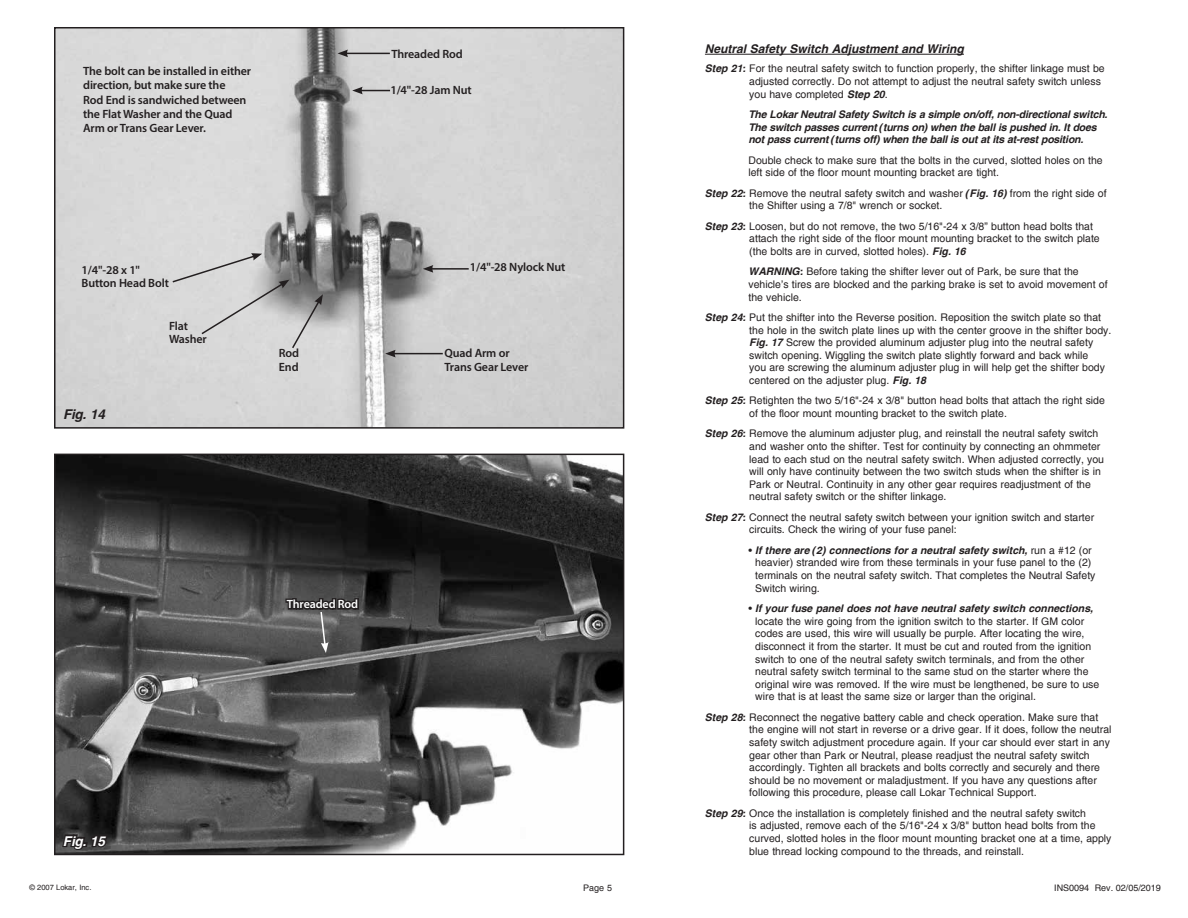
<style>
.page{position:relative;width:1188px;height:918px;background:#fff}
.page>*{position:absolute;margin:0;border:0;box-sizing:border-box;transform-origin:0 0}
.t1{font:italic 700 13.5px "Helvetica";color:#231f20}
.t2{font:italic 700 13.5px "Helvetica";color:#fff}
.t3{font:600 12px/14.4px "Myriad Pro";letter-spacing:-.01em;color:#231f20}
.t4{font:italic 700 12px "Helvetica";color:#231f20}
.t5{font:600 12px "Myriad Pro";letter-spacing:-.01em;color:#fff}
.t6{font:10.5px/12.6px "Helvetica";color:#231f20}
.t7{font:italic 700 10.5px/12.6px "Helvetica";letter-spacing:-.015em;color:#231f20}
.t8{font:9px "Helvetica";color:#231f20}
.t9{font:7.5px "Helvetica";color:#231f20}
.s1{font-weight:700;font-style:italic}
</style>
<div class="page">
<img style="left:57px;top:30px;width:564px;height:396px">
<div style="left:54px;top:27px;width:570px;height:402px;border:2px solid #231f20"></div>
<svg style="left:171px;top:253px;width:152px;height:97px;background:#bebebe"></svg>
<hr style="left:393px;top:353px;width:50px;height:1px;background:#231f20">
<svg style="left:385px;top:350px;width:11px;height:7px"></svg>
<hr style="left:431px;top:268px;width:38px;height:2px;background:#231f20">
<svg style="left:423px;top:265px;width:10px;height:8px"></svg>
<hr style="left:360px;top:90px;width:30px;height:1px;background:#231f20">
<svg style="left:352px;top:87px;width:11px;height:7px"></svg>
<hr style="left:346px;top:53px;width:44px;height:1px;background:#231f20">
<svg style="left:338px;top:50px;width:10px;height:7px"></svg>
<img style="left:57px;top:457px;width:564px;height:395px">
<div style="left:54px;top:454px;width:570px;height:401px;border:2px solid #231f20"></div>
<svg style="left:60px;top:833px;width:50px;height:19px"></svg>
<hr style="left:705px;top:54px;width:259px;height:1px;background:#231f20">
<svg style="left:284px;top:567px;width:76px;height:86px;background:#4f4e4e"></svg>
<p class="t3" style="left:83px;top:63px;width:170px">The bolt can be installed in either direction, but make sure the<br>Rod End is sandwiched between the Flat Washer and the Quad<br>Arm or Trans Gear Lever.</p>
<p class="t3" style="left:82px;top:262px;width:89px;line-height:13.5px">1/4"-28 x 1"<br>Button Head Bolt</p>
<p class="t1" style="left:63px;top:406px;width:43px">Fig. 14</p>
<p class="t3" style="left:169px;top:319px;width:39px;line-height:13.5px">Flat<br>Washer</p>
<p class="t3" style="left:279px;top:346px;width:22px;line-height:13.5px">Rod<br>End</p>
<p class="t3" style="left:391px;top:46px;width:73px">Threaded Rod</p>
<p class="t3" style="left:390px;top:83px;width:83px">1/4"-28 Jam Nut</p>
<p class="t3" style="left:470px;top:260px;width:97px">1/4"-28 Nylock Nut</p>
<p class="t3" style="left:444px;top:346px;width:85px;line-height:13.5px">Quad Arm or<br>Trans Gear Lever</p>
<p class="t5" style="left:287px;top:596px;width:73px">Threaded Rod</p>
<p class="t2" style="left:63px;top:833px;width:43px">Fig. 15</p>
<p class="t4" style="left:705px;top:42px;width:261px">Neutral Safety Switch Adjustment and Wiring</p>
<p class="t6" style="left:749px;top:62px;width:357px;text-indent:-44px"><span class="s1">Step 21:</span> For the neutral safety switch to function properly, the shifter linkage must be adjusted correctly. Do not attempt to adjust the neutral safety switch unless you have completed <span class="s1">Step 20</span>.</p>
<p class="t7" style="left:748px;top:108px;width:361px">The Lokar Neutral Safety Switch is a simple on/off, non-directional switch.<br>The switch passes current (turns on) when the ball is pushed in. It does not pass current (turns off) when the ball is out at its at-rest position.</p>
<p class="t6" style="left:748px;top:154px;width:356px">Double check to make sure that the bolts in the curved, slotted holes on the left side of the floor mount mounting bracket are tight.</p>
<p class="t6" style="left:749px;top:187px;width:359px;text-indent:-44px"><span class="s1">Step 22:</span> Remove the neutral safety switch and washer <span class="s1">(Fig. 16)</span> from the right side of the Shifter using a 7/8" wrench or socket.</p>
<p class="t6" style="left:749px;top:220px;width:352px;text-indent:-44px"><span class="s1">Step 23:</span> Loosen, but do not remove, the two 5/16"-24 x 3/8” button head bolts that attach the right side of the floor mount mounting bracket to the switch plate (the bolts are in curved, slotted holes). <span class="s1">Fig. 16</span></p>
<p class="t6" style="left:748px;top:265px;width:361px"><span class="s1">WARNING:</span> Before taking the shifter lever out of Park, be sure that the vehicle’s tires are blocked and the parking brake is set to avoid movement of the vehicle.</p>
<p class="t6" style="left:749px;top:311px;width:364px;text-indent:-44px"><span class="s1">Step 24:</span> Put the shifter into the Reverse position. Reposition the switch plate so that the hole in the switch plate lines up with the center groove in the shifter body.<br><span class="s1">Fig. 17</span> Screw the provided aluminum adjuster plug into the neutral safety switch opening. Wiggling the switch plate slightly forward and back while<br>you are screwing the aluminum adjuster plug in will help get the shifter body centered on the adjuster plug. <span class="s1">Fig. 18</span></p>
<p class="t6" style="left:749px;top:394px;width:357px;text-indent:-44px"><span class="s1">Step 25:</span> Retighten the two 5/16"-24 x 3/8" button head bolts that attach the right side of the floor mount mounting bracket to the switch plate.</p>
<p class="t6" style="left:749px;top:428px;width:356px;text-indent:-44px"><span class="s1">Step 26:</span> Remove the aluminum adjuster plug, and reinstall the neutral safety switch and washer onto the shifter. Test for continuity by connecting an ohmmeter lead to each stud on the neutral safety switch. When adjusted correctly, you will only have continuity between the two switch studs when the shifter is in Park or Neutral. Continuity in any other gear requires readjustment of the neutral safety switch or the shifter linkage.</p>
<p class="t6" style="left:749px;top:511px;width:346px;text-indent:-44px"><span class="s1">Step 27:</span> Connect the neutral safety switch between your ignition switch and starter circuits. Check the wiring of your fuse panel:</p>
<p class="t6" style="left:755px;top:544px;width:342px;text-indent:-7px">• <span class="s1">If there are (2) connections for a neutral safety switch,</span> run a #12 (or heavier) stranded wire from these terminals in your fuse panel to the (2) terminals on the neutral safety switch. That completes the Neutral Safety Switch wiring.</p>
<p class="t6" style="left:755px;top:602px;width:346px;text-indent:-7px">• <span class="s1">If your fuse panel does not have neutral safety switch connections, </span>locate the wire going from the ignition switch to the starter. If GM color codes are used, this wire will usually be purple. After locating the wire, disconnect it from the starter. It must be cut and routed from the ignition switch to one of the neutral safety switch terminals, and from the other neutral safety switch terminal to the same stud on the starter where the original wire was removed. If the wire must be lengthened, be sure to use wire that is at least the same size or larger than the original.</p>
<p class="t6" style="left:749px;top:711px;width:364px;text-indent:-44px"><span class="s1">Step 28:</span> Reconnect the negative battery cable and check operation. Make sure that the engine will not start in reverse or a drive gear. If it does, follow the neutral safety switch adjustment procedure again. If your car should ever start in any gear other than Park or Neutral, please readjust the neutral safety switch accordingly. Tighten all brackets and bolts correctly and securely and there should be no movement or maladjustment. If you have any questions after following this procedure, please call Lokar Technical Support.</p>
<p class="t6" style="left:749px;top:807px;width:364px;text-indent:-44px"><span class="s1">Step 29:</span> Once the installation is completely finished and the neutral safety switch<br>is adjusted, remove each of the 5/16"-24 x 3/8" button head bolts from the curved, slotted holes in the floor mount mounting bracket one at a time, apply blue thread locking compound to the threads, and reinstall.</p>
<p class="t9" style="left:29px;top:883px;width:64px">© 2007 Lokar, Inc.</p>
<p class="t8" style="left:583px;top:883px;width:30px">Page 5</p>
<p class="t8" style="left:1054px;top:883px;width:108px">INS0094 Rev. 02/05/2019</p>
</div>
